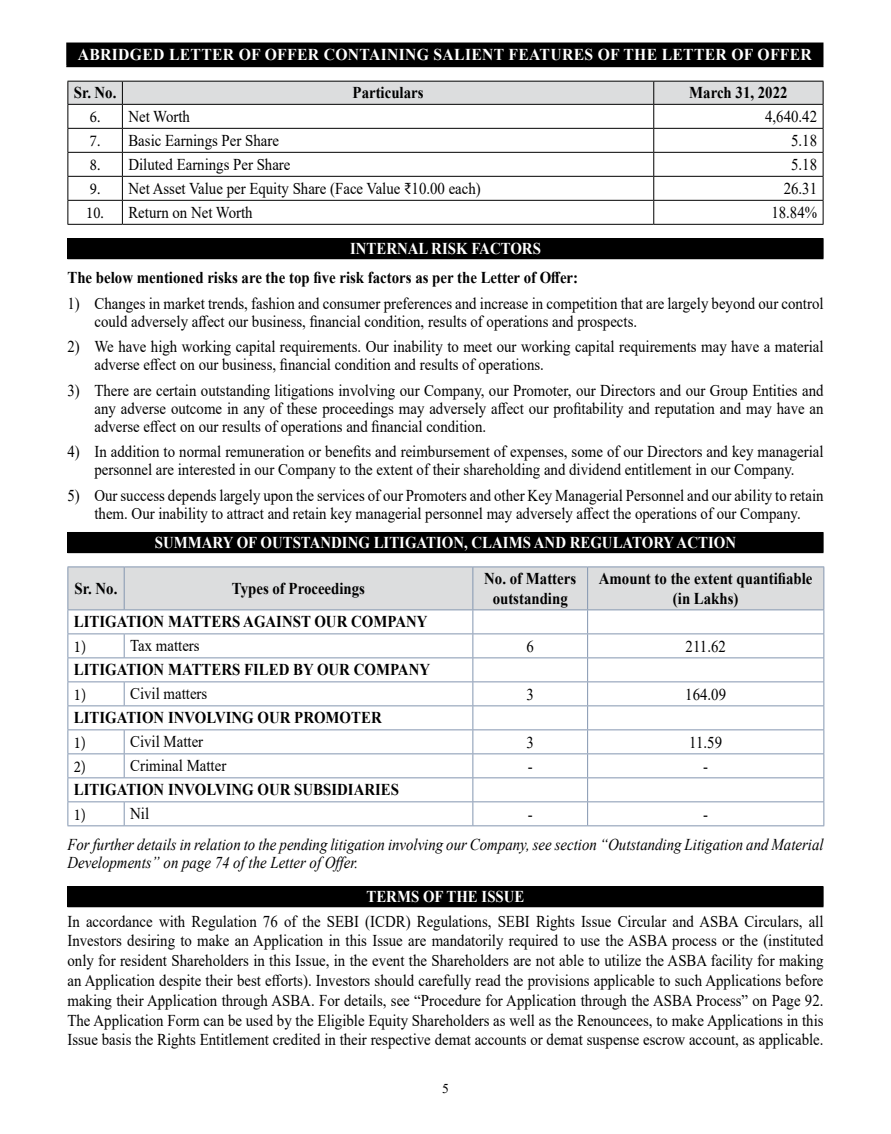
<style>
.page{position:relative;width:891px;height:1134px;background:#fff}
.page>*{position:absolute;margin:0;border:0;box-sizing:border-box;transform-origin:0 0}
.t1{font:16.5px/18px "Times New Roman";color:#000;scale:.9 1}
.t2{font:700 16.5px/19.8px "Times New Roman";color:#000;text-align:center;scale:.9 1}
.t3{font:italic 16.5px/18px "Times New Roman";color:#000;scale:.9 1}
.t4{font:700 16.5px "Times New Roman";color:#fff;scale:.9 1}
.t5{font:700 16.5px "Times New Roman";letter-spacing:.02em;color:#fff;scale:.95 1}
.t6{font:16.5px "Minion Pro";color:#000;scale:.9 1}
.t7{font:13.5px "Times New Roman";color:#000}
.s1{font-family:"Minion Pro"}
</style>
<div class="page">
<div style="left:67px;top:43px;width:756px;height:23px;background:#000"></div>
<hr style="left:66px;top:43px;width:758px;height:1px;background:#000">
<hr style="left:66px;top:44px;width:2px;height:22px;background:#000">
<hr style="left:822px;top:44px;width:2px;height:22px;background:#000">
<hr style="left:66px;top:66px;width:758px;height:1px;background:#000">
<hr style="left:68px;top:224px;width:54px;height:1px;background:#000">
<hr style="left:122px;top:224px;width:532px;height:1px;background:#000">
<hr style="left:654px;top:224px;width:170px;height:1px;background:#000">
<svg style="left:68px;top:81px;width:756px;height:143px"></svg>
<div style="left:68px;top:239px;width:755px;height:20px;background:#000"></div>
<hr style="left:68px;top:238px;width:756px;height:1px;background:#000">
<hr style="left:68px;top:258px;width:756px;height:1px;background:#000">
<svg style="left:823px;top:239px;width:1px;height:19px"></svg>
<div style="left:68px;top:532px;width:755px;height:21px;background:#000"></div>
<hr style="left:68px;top:532px;width:756px;height:1px;background:#000">
<hr style="left:68px;top:552px;width:756px;height:1px;background:#000">
<svg style="left:823px;top:533px;width:1px;height:19px"></svg>
<hr style="left:68px;top:825px;width:56px;height:1px;background:#8496b0">
<hr style="left:124px;top:825px;width:349px;height:1px;background:#8496b0">
<hr style="left:473px;top:825px;width:115px;height:1px;background:#8496b0">
<hr style="left:588px;top:825px;width:236px;height:1px;background:#8496b0">
<svg style="left:68px;top:567px;width:757px;height:258px"></svg>
<div style="left:68px;top:887px;width:755px;height:20px;background:#000"></div>
<hr style="left:68px;top:886px;width:756px;height:1px;background:#000">
<hr style="left:68px;top:906px;width:756px;height:1px;background:#000">
<svg style="left:823px;top:887px;width:1px;height:19px"></svg>
<p class="t5" style="left:78px;top:43px;width:774px">ABRIDGED LETTER OF OFFER CONTAINING SALIENT FEATURES OF THE LETTER OF OFFER</p>
<p class="t2" style="left:74px;top:82px;width:49px">Sr. No.</p>
<p class="t2" style="left:353px;top:82px;width:80px">Particulars</p>
<p class="t2" style="left:689px;top:82px;width:111px">March 31, 2022</p>
<p class="t1" style="left:90px;top:107px;width:113px"><span class="s1">6.</span> Net Worth</p>
<p class="t1" style="left:765px;top:107px;width:59px">4,640.42</p>
<p class="t1" style="left:90px;top:131px;width:212px"><span class="s1">7.</span> Basic Earnings Per Share</p>
<p class="t1" style="left:791px;top:131px;width:30px">5.18</p>
<p class="t1" style="left:90px;top:155px;width:224px"><span class="s1">8.</span> Diluted Earnings Per Share</p>
<p class="t1" style="left:791px;top:155px;width:30px">5.18</p>
<p class="t1" style="left:90px;top:179px;width:436px"><span class="s1">9.</span> Net Asset Value per Equity Share (Face Value ₹10.00 each)</p>
<p class="t1" style="left:784px;top:179px;width:39px">26.31</p>
<p class="t1" style="left:86px;top:203px;width:186px"><span class="s1">10.</span> Return on Net Worth</p>
<p class="t1" style="left:771px;top:203px;width:52px">18.84%</p>
<p class="t4" style="left:350px;top:237px;width:214px">INTERNAL RISK FACTORS</p>
<p class="t2" style="left:68px;top:267px;width:569px">The below mentioned risks are the top five risk factors as per the Letter of Offer:</p>
<p class="t1" style="left:94px;top:294px;width:812px;text-indent:-27px">1) Changes in market trends, fashion and consumer preferences and increase in competition that are largely beyond our control could adversely affect our business, financial condition, results of operations and prospects.</p>
<p class="t1" style="left:94px;top:337px;width:812px;text-indent:-27px">2) We have high working capital requirements. Our inability to meet our working capital requirements may have a material adverse effect on our business, financial condition and results of operations.</p>
<p class="t1" style="left:94px;top:381px;width:812px;text-align:justify;text-indent:-27px">3) There are certain outstanding litigations involving our Company, our Promoter, our Directors and our Group Entities and any adverse outcome in any of these proceedings may adversely affect our profitability and reputation and may have an adverse effect on our results of operations and financial condition.</p>
<p class="t1" style="left:68px;top:442px;width:842px;text-align:center">4) In addition to normal remuneration or benefits and reimbursement of expenses, some of our Directors and key managerial personnel are interested in our Company to the extent of their shareholding and dividend entitlement in our Company.</p>
<p class="t1" style="left:68px;top:486px;width:842px;text-align:center">5) Our success depends largely upon the services of our Promoters and other Key Managerial Personnel and our ability to retain them. Our inability to attract and retain key managerial personnel may adversely affect the operations of our Company.</p>
<p class="t4" style="left:155px;top:531px;width:647px">SUMMARY OF OUTSTANDING LITIGATION, CLAIMS AND REGULATORY ACTION</p>
<p class="t2" style="left:75px;top:578px;width:49px">Sr. No.</p>
<p class="t2" style="left:232px;top:578px;width:149px">Types of Proceedings</p>
<p class="t2" style="left:484px;top:568px;width:104px">No. of Matters outstanding</p>
<p class="t2" style="left:599px;top:568px;width:239px">Amount to the extent quantifiable (in Lakhs)</p>
<p class="t2" style="left:74px;top:611px;width:394px">LITIGATION MATTERS AGAINST OUR COMPANY</p>
<p class="t6" style="left:74px;top:636px;width:15px">1)</p>
<p class="t1" style="left:130px;top:636px;width:79px">Tax matters</p>
<p class="t1" style="left:527px;top:637px;width:10px">6</p>
<p class="t1" style="left:686px;top:637px;width:46px">211.62</p>
<p class="t2" style="left:74px;top:659px;width:397px">LITIGATION MATTERS FILED BY OUR COMPANY</p>
<p class="t6" style="left:74px;top:684px;width:15px">1)</p>
<p class="t1" style="left:130px;top:684px;width:87px">Civil matters</p>
<p class="t1" style="left:527px;top:685px;width:10px">3</p>
<p class="t1" style="left:685px;top:685px;width:47px">164.09</p>
<p class="t2" style="left:74px;top:707px;width:344px">LITIGATION INVOLVING OUR PROMOTER</p>
<p class="t6" style="left:74px;top:732px;width:15px">1)</p>
<p class="t1" style="left:130px;top:732px;width:83px">Civil Matter</p>
<p class="t1" style="left:527px;top:733px;width:10px">3</p>
<p class="t1" style="left:689px;top:733px;width:38px">11.59</p>
<p class="t6" style="left:74px;top:756px;width:15px">2)</p>
<p class="t1" style="left:130px;top:756px;width:108px">Criminal Matter</p>
<p class="t1" style="left:528px;top:757px;width:7px">-</p>
<p class="t1" style="left:703px;top:757px;width:7px">-</p>
<p class="t2" style="left:74px;top:779px;width:363px">LITIGATION INVOLVING OUR SUBSIDIARIES</p>
<p class="t6" style="left:74px;top:804px;width:15px">1)</p>
<p class="t1" style="left:130px;top:804px;width:23px">Nil</p>
<p class="t1" style="left:528px;top:804px;width:7px">-</p>
<p class="t1" style="left:703px;top:804px;width:7px">-</p>
<p class="t3" style="left:67px;top:835px;width:842px">For further details in relation to the pending litigation involving our Company, see section “Outstanding Litigation and Material<br>Developments” on page 74 of the Letter of Offer.</p>
<p class="t4" style="left:366px;top:885px;width:177px">TERMS OF THE ISSUE</p>
<p class="t1" style="left:67px;top:911px;width:842px;line-height:19.8px;text-align:justify">In accordance with Regulation 76 of the SEBI (ICDR) Regulations, SEBI Rights Issue Circular and ASBA Circulars, all Investors desiring to make an Application in this Issue are mandatorily required to use the ASBA process or the (instituted only for resident Shareholders in this Issue, in the event the Shareholders are not able to utilize the ASBA facility for making an Application despite their best efforts). Investors should carefully read the provisions applicable to such Applications before making their Application through ASBA. For details, see “Procedure for Application through the ASBA Process” on Page 92.<br>The Application Form can be used by the Eligible Equity Shareholders as well as the Renouncees, to make Applications in this Issue basis the Rights Entitlement credited in their respective demat accounts or demat suspense escrow account, as applicable.</p>
<p class="t7" style="left:442px;top:1079px;width:8px">5</p>
</div>
